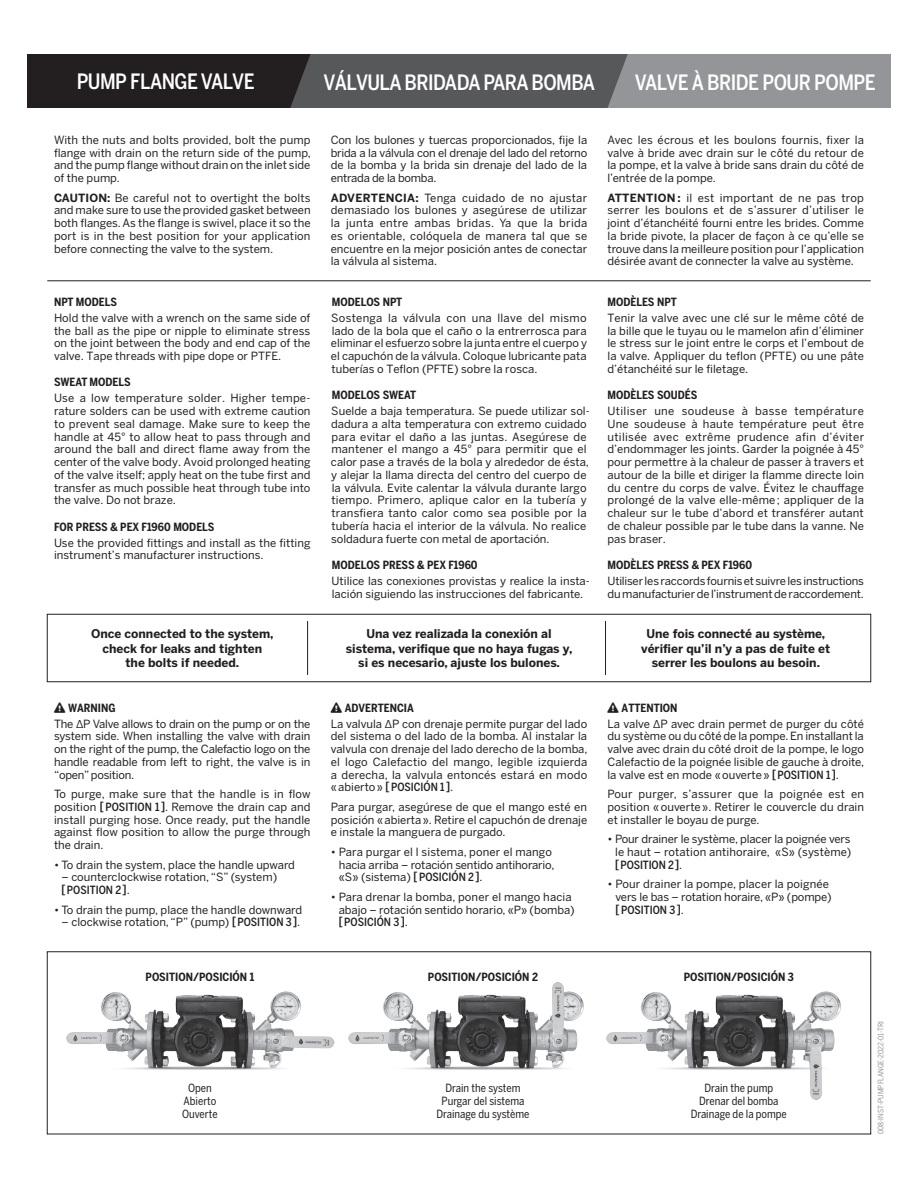
<style>
.page{position:relative;width:918px;height:1188px;background:#fff}
.page>*{position:absolute;margin:0;border:0;box-sizing:border-box;transform-origin:0 0}
.t1{font:500 21px "Benton Sans Cond";letter-spacing:-.025em;color:#fff}
.t2{font:700 12px/14.2px "Benton Sans";color:#231f20;text-align:center}
.t3{font:11.25px/12.8px "Benton Sans";color:#231f20;text-align:justify}
.t4{font:700 11.25px "Benton Sans Cond";color:#231f20}
.t5{font:11.25px/12.8px "Benton Sans Cond";color:#231f20;text-align:center}
.t6{font:7.5px "Benton Sans Cond";color:#939598}
.s1{font-weight:700}
.s2{font-family:"Helvetica Neue LT Std"}
.s3{font-family:"Benton Sans Cond";font-weight:500}
</style>
<div class="page">
<img style="left:66px;top:991px;width:269px;height:79px">
<img style="left:348px;top:982px;width:236px;height:88px">
<img style="left:606px;top:979px;width:266px;height:124px">
<hr style="left:47px;top:281px;width:824px;height:1px;background:#231f20">
<div style="left:27px;top:54px;width:864px;height:54px;background:#57585a"></div>
<div style="left:27px;top:54px;width:283px;height:54px;background:#231f20"></div>
<div style="left:608px;top:54px;width:283px;height:54px;background:#939598"></div>
<div style="left:47px;top:614px;width:824px;height:68px;border:1px solid #231f20"></div>
<hr style="left:307px;top:621px;width:1px;height:54px;background:#231f20">
<hr style="left:605px;top:621px;width:1px;height:54px;background:#231f20">
<p class="t1" style="left:77px;top:69px;width:179px">PUMP FLANGE VALVE</p>
<p class="t1" style="left:323px;top:71px;width:273px">VÁLVULA BRIDADA PARA BOMBA</p>
<p class="t1" style="left:635px;top:71px;width:243px">VALVE À BRIDE POUR POMPE</p>
<p class="t3" style="left:54px;top:133px;width:258px">With the nuts and bolts provided, bolt the pump flange with drain on the return side of the pump, and the pump flange without drain on the inlet side of the pump.</p>
<p class="t3" style="left:54px;top:191px;width:258px"><span class="s1">CAUTION:</span> Be careful not to overtight the bolts and make sure to use the provided gasket between both flanges. As the flange is swivel, place it so the port is in the best position for your application before connecting the valve to the system.</p>
<p class="t4" style="left:54px;top:295px;width:65px">NPT MODELS</p>
<p class="t3" style="left:54px;top:311px;width:258px">Hold the valve with a wrench on the same side of the ball as the pipe or nipple to eliminate stress on the joint between the body and end cap of the valve. Tape threads with pipe dope or PTFE.</p>
<p class="t4" style="left:54px;top:376px;width:78px">SWEAT MODELS</p>
<p class="t3" style="left:54px;top:392px;width:258px">Use a low temperature solder. Higher tempe&shy;rature solders can be used with extreme caution to prevent seal damage. Make sure to keep the handle at 45° to allow heat to pass through and around the ball and direct flame away from the center of the valve body. Avoid prolonged heating of the valve itself; apply heat on the tube first and transfer as much possible heat through tube into the valve. Do not braze.</p>
<p class="t4" style="left:54px;top:520px;width:162px">FOR PRESS &amp; PEX F1960 MODELS</p>
<p class="t3" style="left:54px;top:536px;width:258px">Use the provided fittings and install as the fitting instrument’s manufacturer instructions.</p>
<p class="t2" style="left:91px;top:627px;width:184px">Once connected to the system, check for leaks and tighten<br>the bolts if needed.</p>
<p class="t4" style="left:54px;top:701px;width:63px">❑ WARNING</p>
<p class="t3" style="left:54px;top:717px;width:258px">The <span class="s2">Δ</span>P Valve allows to drain on the pump or on the system side. When installing the valve with drain on the right of the pump, the Calefactio logo on the handle readable from left to right, the valve is in “open” position.</p>
<p class="t3" style="left:54px;top:788px;width:258px">To purge, make sure that the handle is in flow position <span class="s3">[POSITION 1]</span>. Remove the drain cap and install purging hose. Once ready, put the handle against flow position to allow the purge through the drain.</p>
<p class="t3" style="left:54px;top:858px;width:242px">• To drain the system, place the handle upward</p>
<p class="t3" style="left:62px;top:871px;width:217px">– counterclockwise rotation, “S” (system) <span class="s3">[POSITION 2]</span>.</p>
<p class="t3" style="left:54px;top:903px;width:250px">• To drain the pump, place the handle downward</p>
<p class="t3" style="left:62px;top:916px;width:240px">– clockwise rotation, “P” (pump) <span class="s3">[POSITION 3]</span>.</p>
<p class="t3" style="left:331px;top:133px;width:258px">Con los bulones y tuercas proporcionados, fije la brida a la válvula con el drenaje del lado del retorno de la bomba y la brida sin drenaje del lado de la entrada de la bomba.</p>
<p class="t3" style="left:331px;top:191px;width:258px"><span class="s1">ADVERTENCIA:</span> Tenga cuidado de no ajustar demasiado los bulones y asegúrese de utilizar la junta entre ambas bridas. Ya que la brida es orientable, colóquela de manera tal que se encuentre en la mejor posición antes de conectar la válvula al sistema.</p>
<p class="t4" style="left:332px;top:295px;width:72px">MODELOS NPT</p>
<p class="t3" style="left:331px;top:311px;width:258px">Sostenga la válvula con una llave del mismo lado de la bola que el caño o la entrerrosca para eliminar el esfuerzo sobre la junta entre el cuerpo y el capuchón de la válvula. Coloque lubricante pata tuberías o Teflon (PFTE) sobre la rosca.</p>
<p class="t4" style="left:332px;top:388px;width:86px">MODELOS SWEAT</p>
<p class="t3" style="left:331px;top:404px;width:260px;text-align:left">Suelde a baja temperatura. Se puede utilizar sol&shy;dadura a alta temperatura con extremo cuidado para evitar el daño a las juntas. Asegúrese de mantener el mango a 45° para permitir que el calor pase a través de la bola y alrededor de ésta, y alejar la llama directa del centro del cuerpo de la válvula. Evite calentar la válvula durante largo tiempo. Primero, aplique calor en la tubería y transfiera tanto calor como sea posible por la tubería hacia el interior de la válvula. No realice soldadura fuerte con metal de aportación.</p>
<p class="t4" style="left:332px;top:558px;width:147px">MODELOS PRESS &amp; PEX F1960</p>
<p class="t3" style="left:332px;top:574px;width:260px">Utilice las conexiones provistas y realice la insta&shy;lación siguiendo las instrucciones del fabricante.</p>
<p class="t2" style="left:346px;top:627px;width:228px">Una vez realizada la conexión al sistema, verifique que no haya fugas y, si es necesario, ajuste los bulones.</p>
<p class="t4" style="left:331px;top:701px;width:85px">❑ ADVERTENCIA</p>
<p class="t3" style="left:331px;top:717px;width:258px">La valvula <span class="s2">Δ</span>P con drenaje permite purgar del lado del sistema o del lado de la bomba. Al instalar la valvula con drenaje del lado derecho de la bomba, el logo Calefactio del mango, legible izquierda a derecha, la valvula entoncés estará en modo «abierto» <span class="s3">[POSICIÓN 1]</span>.</p>
<p class="t3" style="left:331px;top:800px;width:258px">Para purgar, asegúrese de que el mango esté en posición «abierta». Retire el capuchón de drenaje e instale la manguera de purgado.</p>
<p class="t3" style="left:339px;top:845px;width:217px;text-align:left;text-indent:-8px">• Para purgar el l sistema, poner el mango hacia arriba – rotación sentido antihorario, «S» (sistema) <span class="s3">[POSICIÓN 2]</span>.</p>
<p class="t3" style="left:339px;top:890px;width:237px;text-align:left;text-indent:-8px">• Para drenar la bomba, poner el mango hacia abajo – rotación sentido horario, «P» (bomba) <span class="s3">[POSICIÓN 3]</span>.</p>
<p class="t3" style="left:608px;top:133px;width:258px">Avec les écrous et les boulons fournis, fixer la valve à bride avec drain sur le côté du retour de la pompe, et la valve à bride sans drain du côté de l’entrée de la pompe.</p>
<p class="t3" style="left:608px;top:191px;width:258px"><span class="s1">ATTENTION :</span> il est important de ne pas trop serrer les boulons et de s’assurer d’utiliser le joint d’étanchéité fourni entre les brides. Comme la bride pivote, la placer de façon à ce qu’elle se trouve dans la meilleure position pour l’application désirée avant de connecter la valve au système.</p>
<p class="t4" style="left:608px;top:295px;width:71px">MODÈLES NPT</p>
<p class="t3" style="left:608px;top:311px;width:258px">Tenir la valve avec une clé sur le même côté de la bille que le tuyau ou le mamelon afin d’éliminer le stress sur le joint entre le corps et l’embout de la valve. Appliquer du teflon (PFTE) ou une pâte d’étanchéité sur le filetage.</p>
<p class="t4" style="left:608px;top:388px;width:91px">MODÈLES SOUDÉS</p>
<p class="t3" style="left:608px;top:404px;width:258px">Utiliser une soudeuse à basse température Une soudeuse à haute température peut être utilisée avec extrême prudence afin d’éviter d’endommager les joints. Garder la poignée à 45° pour permettre à la chaleur de passer à travers et autour de la bille et diriger la flamme directe loin du centre du corps de valve. Évitez le chauffage prolongé de la valve elle-même ; appliquer de la chaleur sur le tube d’abord et transférer autant de chaleur possible par le tube dans la vanne. Ne pas braser.</p>
<p class="t4" style="left:608px;top:558px;width:146px">MODÈLES PRESS &amp; PEX F1960</p>
<p class="t3" style="left:608px;top:574px;width:258px">Utiliser les raccords fournis et suivre les instructions du manufacturier de l’instrument de raccordement.</p>
<p class="t2" style="left:641px;top:627px;width:190px">Une fois connecté au système, vérifier qu’il n’y a pas de fuite et serrer les boulons au besoin.</p>
<p class="t4" style="left:608px;top:701px;width:72px">❑ ATTENTION</p>
<p class="t3" style="left:608px;top:717px;width:258px">La valve <span class="s2">Δ</span>P avec drain permet de purger du côté du système ou du côté de la pompe. En installant la valve avec drain du côté droit de la pompe, le logo Calefactio de la poignée lisible de gauche à droite, la valve est en mode «ouverte» <span class="s3">[POSITION 1]</span>.</p>
<p class="t3" style="left:607px;top:788px;width:258px">Pour purger, s’assurer que la poignée est en position «ouverte». Retirer le couvercle du drain et installer le boyau de purge.</p>
<p class="t3" style="left:615px;top:833px;width:238px;text-indent:-8px">• Pour drainer le système, placer la poignée vers le haut – rotation antihoraire, «S» (système) <span class="s3">[POSITION 2]</span>.</p>
<p class="t3" style="left:616px;top:878px;width:218px;text-align:left;text-indent:-8px">• Pour drainer la pompe, placer la poignée vers le bas – rotation horaire, «P» (pompe) <span class="s3">[POSITION 3]</span>.</p>
<p class="t4" style="left:146px;top:970px;width:110px">POSITION/POSICIÓN 1</p>
<p class="t4" style="left:428px;top:970px;width:112px">POSITION/POSICIÓN 2</p>
<p class="t4" style="left:684px;top:970px;width:112px">POSITION/POSICIÓN 3</p>
<p class="t5" style="left:182px;top:1082px;width:37px">Open<br>Abierto<br>Ouverte</p>
<p class="t5" style="left:446px;top:1082px;width:76px">Drain the system</p>
<p class="t5" style="left:442px;top:1094px;width:84px">Purgar del sistema</p>
<p class="t5" style="left:437px;top:1107px;width:94px">Drainage du système</p>
<p class="t5" style="left:705px;top:1082px;width:70px">Drain the pump</p>
<p class="t5" style="left:699px;top:1094px;width:81px">Drenar del bomba</p>
<p class="t5" style="left:691px;top:1107px;width:98px">Drainage de la pompe</p>
<p class="t6" style="left:876px;top:1134px;width:115px;rotate:-90deg">008-INST-PUMPFLANGE-2022-01-TRI</p>
</div>
